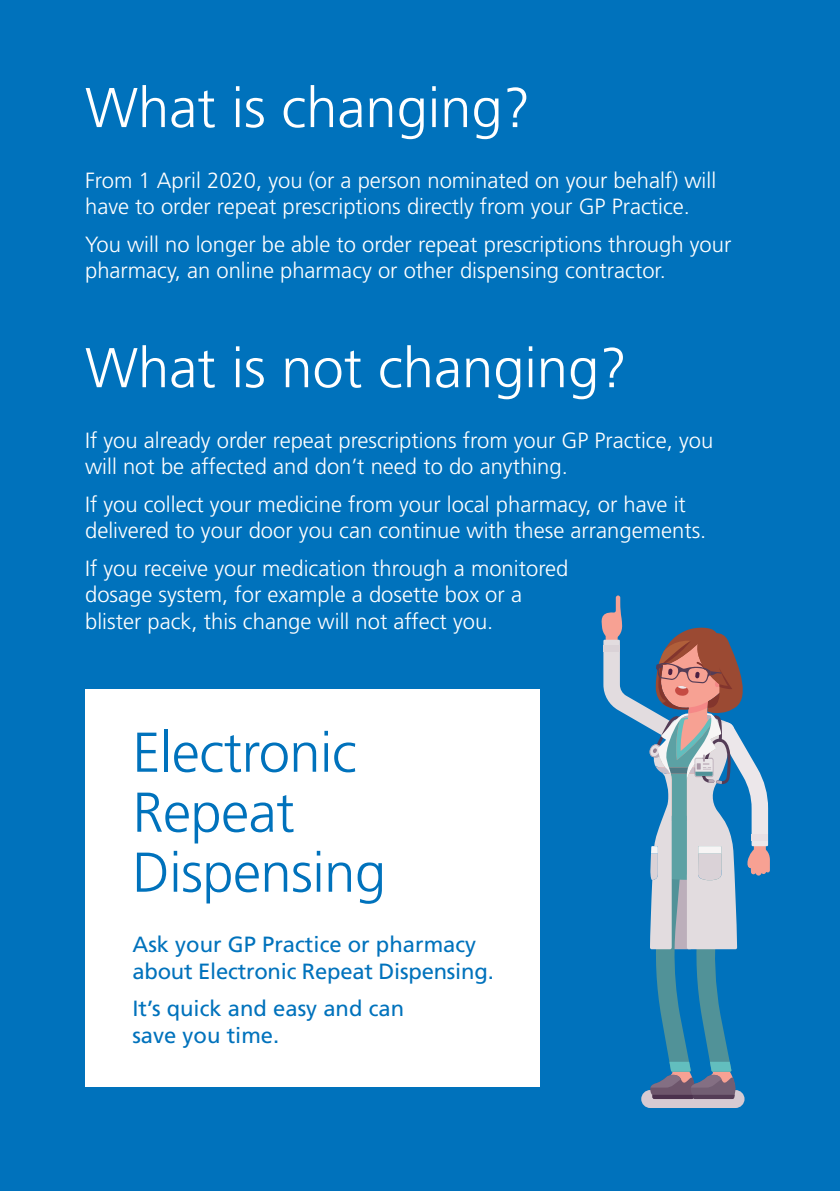
<style>
.page{position:relative;width:840px;height:1191px;background:#fff}
.page>*{position:absolute;margin:0;border:0;box-sizing:border-box;transform-origin:0 0}
.t1{font:300 56px "Frutiger LT Std";color:#fff}
.t2{font:300 56px/60px "Frutiger LT Std";letter-spacing:-.01em;color:#0072bc}
.t3{font:300 22px/26.4px "Frutiger LT Std";color:#fff}
.t4{font:22px/26.4px "Frutiger LT Std";color:#0072bc}
</style>
<div class="page">
<div style="left:0;top:0;width:839px;height:1191px;background:#0072bc"></div>
<div style="left:641px;top:1090px;width:103px;height:18px;background:#d6cad2;border-radius:9px"></div>
<svg style="left:601px;top:595px;width:168px;height:504px"></svg>
<div style="left:85px;top:689px;width:454px;height:398px;background:#fff"></div>
<h1 class="t1" style="left:85px;top:76px;width:446px">What is changing?</h1>
<p class="t3" style="left:85px;top:167px;width:632px">From 1 April 2020, you (or a person nominated on your behalf) will have to order repeat prescriptions directly from your GP Practice.</p>
<p class="t3" style="left:85px;top:231px;width:647px">You will no longer be able to order repeat prescriptions through your pharmacy, an online pharmacy or other dispensing contractor.</p>
<h1 class="t1" style="left:85px;top:336px;width:543px">What is not changing?</h1>
<p class="t3" style="left:85px;top:427px;width:629px">If you already order repeat prescriptions from your GP Practice, you will not be affected and don’t need to do anything.</p>
<p class="t3" style="left:85px;top:491px;width:622px">If you collect your medicine from your local pharmacy, or have it delivered to your door you can continue with these arrangements.</p>
<p class="t3" style="left:85px;top:555px;width:484px">If you receive your medication through a monitored dosage system, for example a dosette box or a blister pack, this change will not affect you.</p>
<h1 class="t2" style="left:132px;top:723px;width:255px">Electronic<br>Repeat<br>Dispensing</h1>
<p class="t4" style="left:132px;top:931px;width:362px">Ask your GP Practice or pharmacy about Electronic Repeat Dispensing.</p>
<p class="t4" style="left:132px;top:995px;width:273px">It’s quick and easy and can save you time.</p>
</div>
